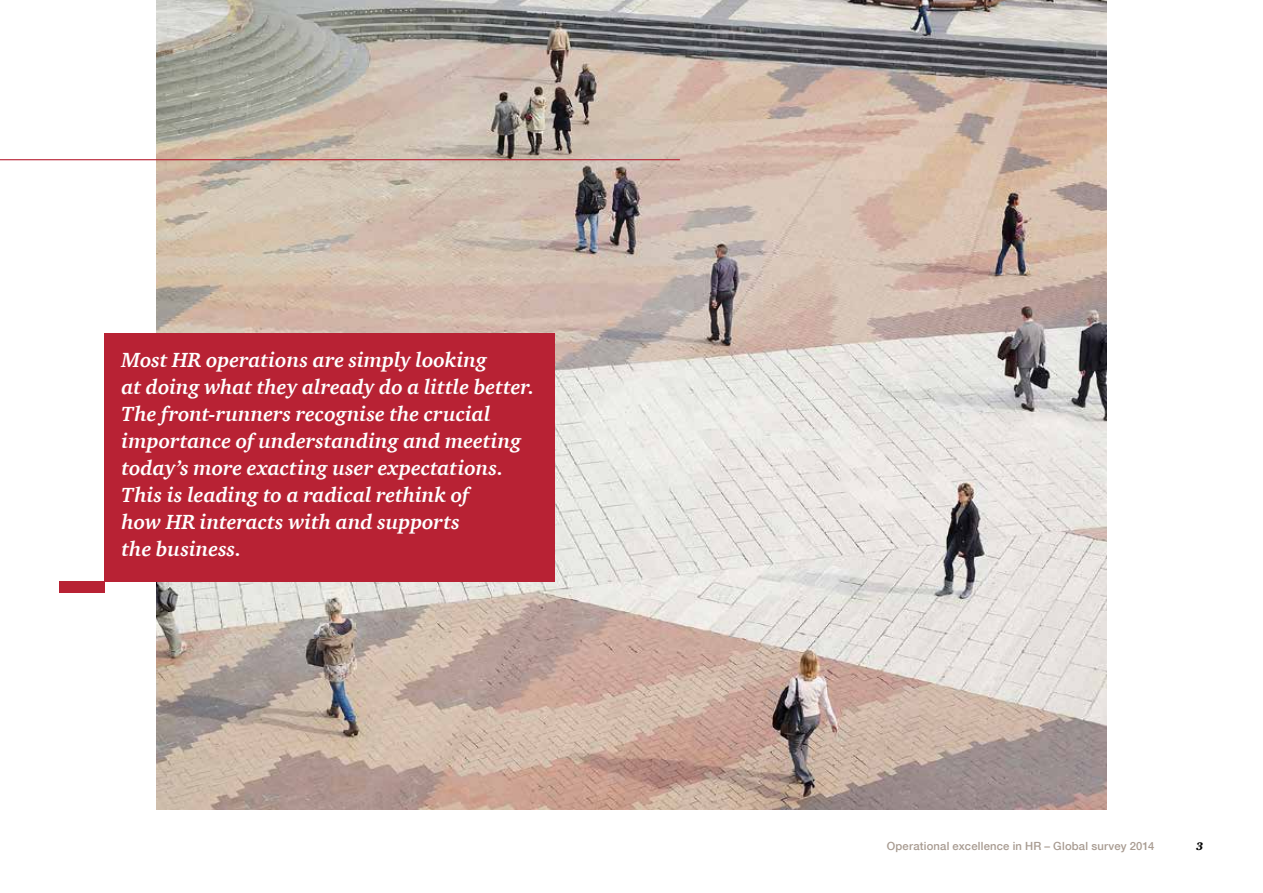
<style>
.page{position:relative;width:1263px;height:893px;background:#fff}
.page>*{position:absolute;margin:0;border:0;box-sizing:border-box;transform-origin:0 0}
.t1{font:italic 700 21px/27px "ITC Charter Com";color:#fff}
.t2{font:500 11.25px "Helvetica Neue LT Com";letter-spacing:.02em;color:#a89b91}
.t3{font:italic 900 11.25px "ITC Charter Com";color:#000}
</style>
<div class="page">
<img style="left:156px;top:0;width:951px;height:809px">
<svg style="left:0;top:159px;width:681px;height:18px"></svg>
<div style="left:105px;top:333px;width:450px;height:248px;background:#b82234"></div>
<div style="left:60px;top:581px;width:45px;height:12px;background:#b82234"></div>
<p class="t1" style="left:122px;top:346px;width:415px">Most HR operations are simply looking<br>at doing what they already do a little better.<br>The front-runners recognise the crucial importance of understanding and meeting today’s more exacting user expectations.<br>This is leading to a radical rethink of<br>how HR interacts with and supports<br>the business.</p>
<p class="t2" style="left:887px;top:840px;width:269px">Operational excellence in HR – Global survey 2014</p>
<p class="t3" style="left:1196px;top:840px;width:9px">3</p>
</div>
